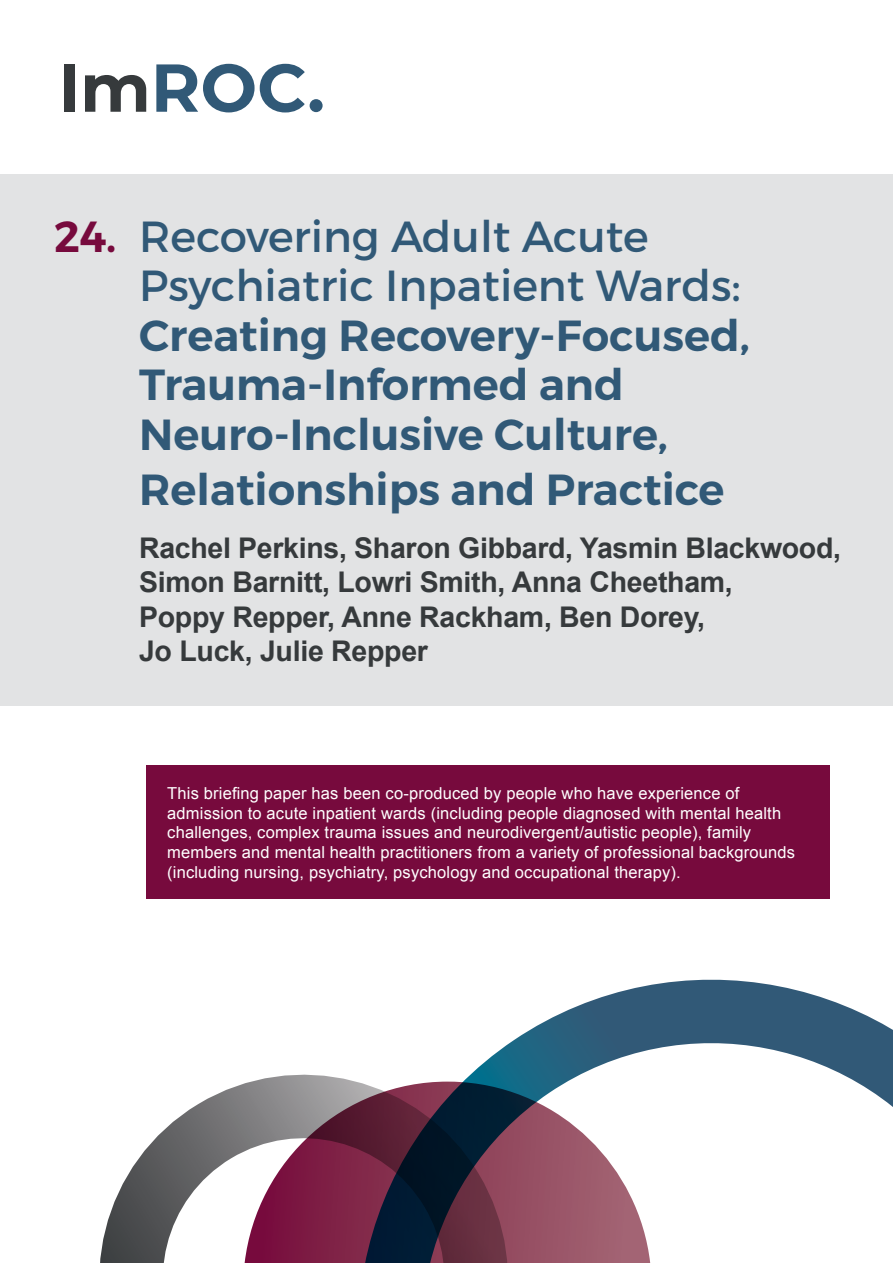
<style>
.page{position:relative;width:893px;height:1263px;background:#fff}
.page>*{position:absolute;margin:0;border:0;box-sizing:border-box;transform-origin:0 0}
.t1{font:600 43.5px/49.5px "Montserrat";color:#315977}
.t2{font:43.5px/49.5px "Montserrat";color:#315977}
.t3{font:700 28.5px/34.2px "Arial";letter-spacing:-.01em;color:#363a3c}
.t4{font:16.5px/19.8px "Arial";letter-spacing:.01em;color:#fff}
.s1{font-weight:600;color:#770a3d}
</style>
<div class="page">
<div style="left:0;top:174px;width:893px;height:532px;background:#e2e3e4"></div>
<div style="left:64px;top:64px;width:10px;height:48px;background:#363a3c"></div>
<svg style="left:85px;top:75px;width:61px;height:37px"></svg>
<svg style="left:156px;top:64px;width:149px;height:48px"></svg>
<div style="left:310px;top:99px;width:13px;height:13px;background:#315977;border-radius:50%"></div>
<svg style="left:586px;top:879px;width:307px;height:384px"></svg>
<svg style="left:100px;top:1002px;width:486px;height:261px"></svg>
<div style="left:146px;top:765px;width:683px;height:134px;background:#770a3d"></div>
<h1 class="t2" style="left:139px;top:211px;width:603px;text-indent:-85px"><span class="s1">24.</span> Recovering Adult Acute<br>Psychiatric Inpatient Wards:</h1>
<h1 class="t1" style="left:139px;top:311px;width:612px">Creating Recovery-Focused,<br>Trauma-Informed and<br>Neuro-Inclusive Culture,</h1>
<h1 class="t1" style="left:139px;top:465px;width:587px">Relationships and Practice</h1>
<h2 class="t3" style="left:139px;top:532px;width:703px">Rachel Perkins, Sharon Gibbard, Yasmin Blackwood, Simon Barnitt, Lowri Smith, Anna Cheetham,<br>Poppy Repper, Anne Rackham, Ben Dorey,<br>Jo Luck, Julie Repper</h2>
<p class="t4" style="left:167px;top:783px;width:629px">This briefing paper has been co-produced by people who have experience of admission to acute inpatient wards (including people diagnosed with mental health challenges, complex trauma issues and neurodivergent/autistic people), family members and mental health practitioners from a variety of professional backgrounds (including nursing, psychiatry, psychology and occupational therapy).</p>
</div>
